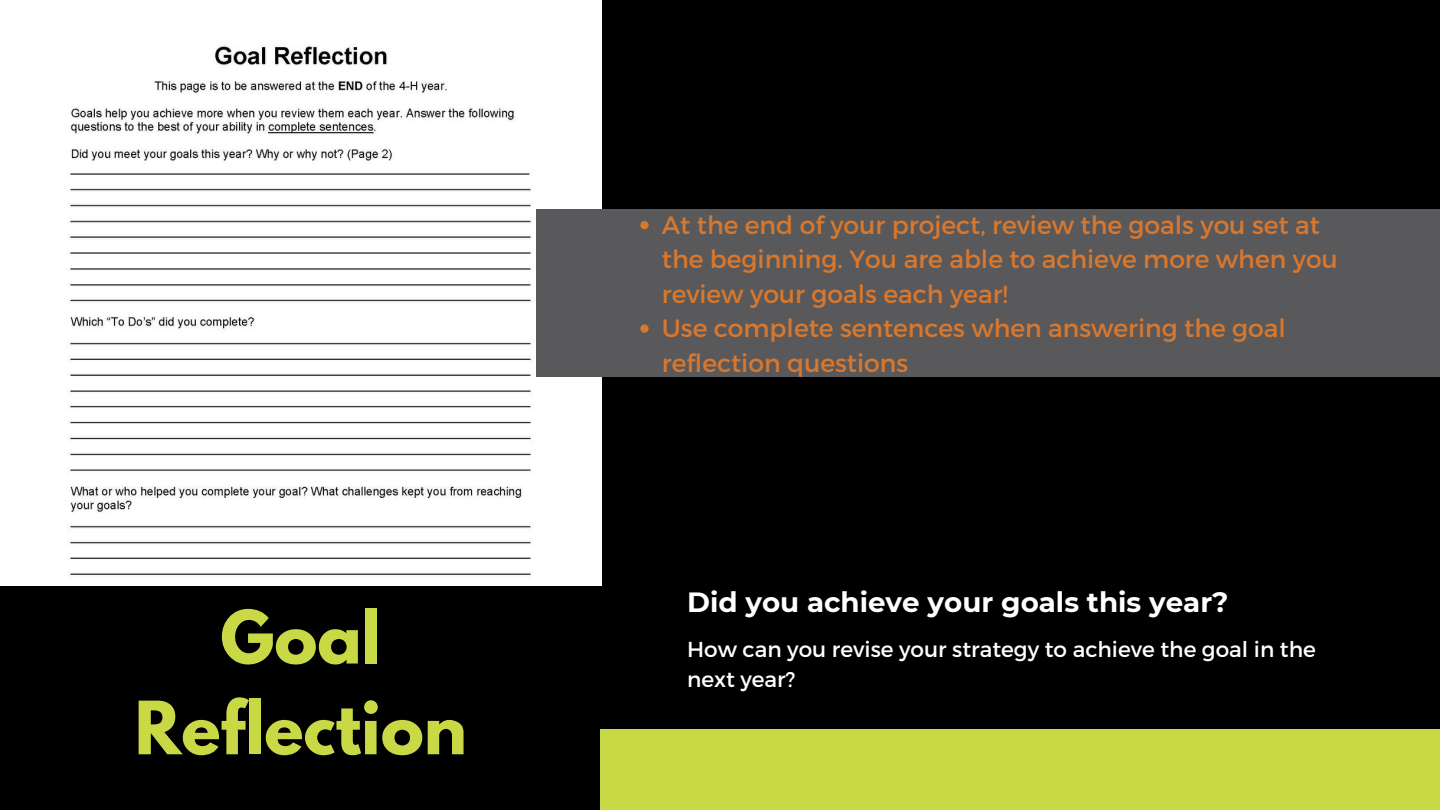
<style>
.page{position:relative;width:1440px;height:810px;background:#000}
.page>*{position:absolute;margin:0;border:0;box-sizing:border-box;transform-origin:0 0}
.t1{font:700 65.1px/90.8px "League Spartan";color:#c9d845;text-align:center}
.t2{font:700 27.8px "Montserrat";color:#fff}
.t3{font:25px/34.5px "Montserrat";color:#d9782d}
.t4{font:21.6px/30px "Montserrat";color:#fff}
</style>
<div class="page">
<img style="left:0;top:0;width:602px;height:586px">
<div style="left:536px;top:209px;width:904px;height:168px;background:#59595b"></div>
<div style="left:601px;top:729px;width:839px;height:81px;background:#c9d845"></div>
<svg style="left:640px;top:221px;width:9px;height:8px"></svg>
<svg style="left:640px;top:325px;width:9px;height:8px"></svg>
<p class="t1" style="left:135px;top:600px;width:334px">Goal<br>Reflection</p>
<p class="t3" style="left:662px;top:206px;width:678px">At the end of your project, review the goals you set at the beginning. You are able to achieve more when you review your goals each year!</p>
<p class="t3" style="left:662px;top:310px;width:626px">Use complete sentences when answering the goal reflection questions</p>
<h2 class="t2" style="left:687px;top:585px;width:543px">Did you achieve your goals this year?</h2>
<h1 class="t4" style="left:687px;top:634px;width:630px">How can you revise your strategy to achieve the goal in the next year?</h1>
</div>
